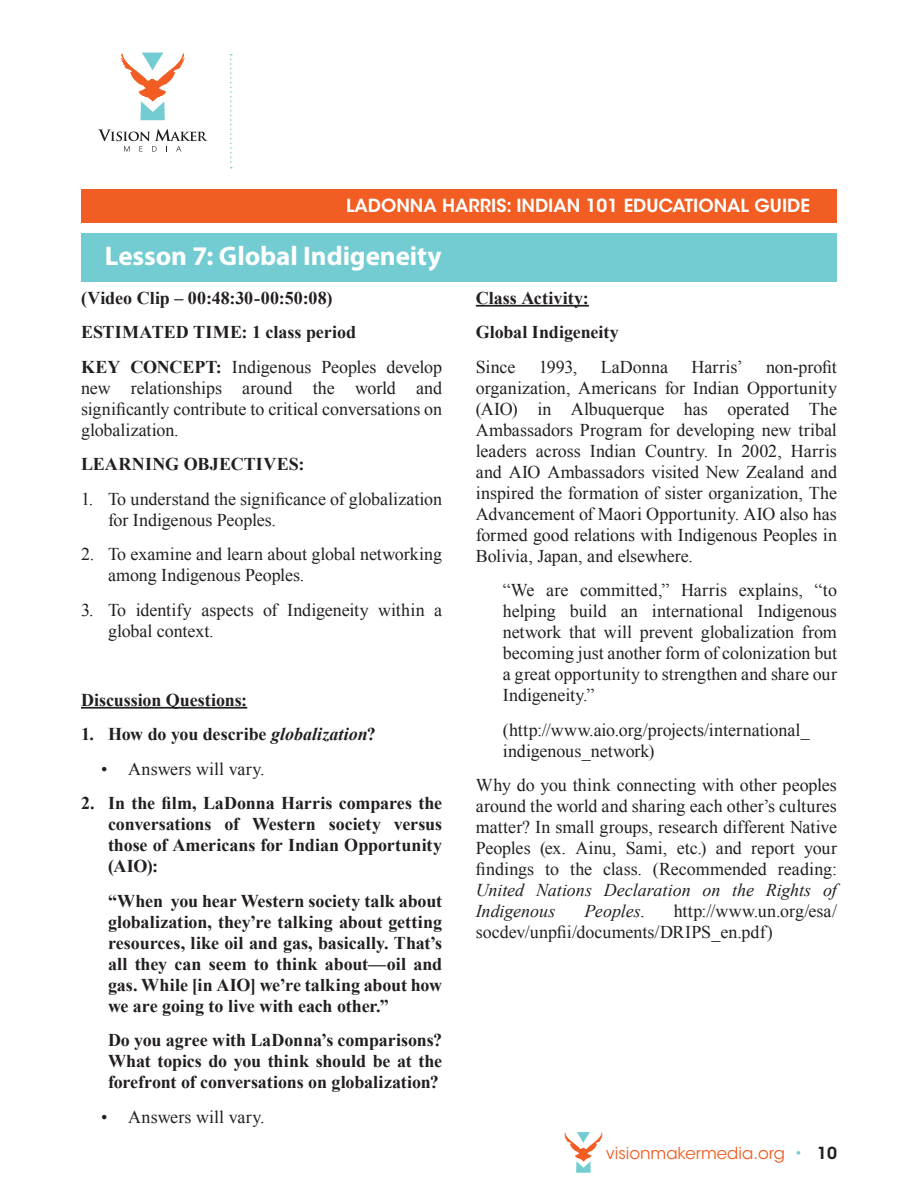
<style>
.page{position:relative;width:918px;height:1188px;background:#fff}
.page>*{position:absolute;margin:0;border:0;box-sizing:border-box;transform-origin:0 0}
.photo_captions{font:700 27px "Myriad Pro";letter-spacing:-.005em;color:#fff}
.photo_captions-2{font:18px/21px "Times New Roman";color:#231f20}
.photo_captions-3{font:700 18px/21px "Times New Roman";letter-spacing:-.005em;color:#231f20;text-align:justify}
.t1{font:600 18px "ITC Avant Garde Std";color:#fff}
.photo_captions-4{font:italic 18px "Times New Roman";letter-spacing:-.005em;color:#231f20}
.t2{font:16.5px "ITC Avant Garde Std";color:#f15d22}
.s1{font-weight:700}
.s2{font-style:italic}
.s3{font-style:normal}
.s4{color:#72ccd2}
.s5{font-weight:600;color:#231f20}
</style>
<div class="page">
<svg style="left:98px;top:129px;width:110px;height:23px"></svg>
<svg style="left:120px;top:52px;width:65px;height:68px"></svg>
<div style="left:81px;top:189px;width:756px;height:33px;background:#f15d22"></div>
<svg style="left:230px;top:54px;width:2px;height:114px"></svg>
<svg style="left:564px;top:1132px;width:39px;height:41px"></svg>
<div style="left:81px;top:233px;width:756px;height:49px;background:#72ccd2"></div>
<hr style="left:81px;top:707px;width:166px;height:2px;background:#231f20">
<hr style="left:476px;top:305px;width:113px;height:2px;background:#231f20">
<p class="t1" style="left:346px;top:194px;width:465px">LADONNA HARRIS: INDIAN 101 EDUCATIONAL GUIDE</p>
<p class="photo_captions" style="left:105px;top:238px;width:338px">Lesson 7: Global Indigeneity</p>
<p class="photo_captions-3" style="left:81px;top:287px;width:253px">(Video Clip – 00:48:30-00:50:08)</p>
<p class="photo_captions-3" style="left:81px;top:321px;width:277px">ESTIMATED TIME: 1 class period</p>
<p class="photo_captions-2" style="left:81px;top:356px;width:363px;text-align:justify"><span class="s1">KEY CONCEPT:</span> Indigenous Peoples develop new relationships around the world and significantly contribute to critical conversations on globalization.</p>
<p class="photo_captions-3" style="left:81px;top:453px;width:225px">LEARNING OBJECTIVES:</p>
<p class="photo_captions-2" style="left:108px;top:488px;width:336px;text-indent:-27px">1. To understand the significance of globalization for Indigenous Peoples.</p>
<p class="photo_captions-2" style="left:108px;top:543px;width:336px;text-indent:-27px">2. To examine and learn about global networking among Indigenous Peoples.</p>
<p class="photo_captions-2" style="left:108px;top:599px;width:336px;text-indent:-27px">3. To identify aspects of Indigeneity within a global context.</p>
<p class="photo_captions-3" style="left:81px;top:689px;width:168px">Discussion Questions:</p>
<p class="photo_captions-3" style="left:81px;top:723px;width:296px">1. How do you describe <span class="s2">globalization</span>?</p>
<p class="photo_captions-2" style="left:101px;top:758px;width:165px">• Answers will vary.</p>
<p class="photo_captions-3" style="left:108px;top:792px;width:336px;text-indent:-27px">2. In the film, LaDonna Harris compares the conversations of Western society versus those of Americans for Indian Opportunity (AIO):</p>
<p class="photo_captions-3" style="left:108px;top:890px;width:336px">“When you hear Western society talk about globalization, they’re talking about getting resources, like oil and gas, basically. That’s all they can seem to think about—oil and gas. While [in AIO] we’re talking about how we are going to live with each other.”</p>
<p class="photo_captions-3" style="left:108px;top:1029px;width:336px">Do you agree with LaDonna’s comparisons?<br>What topics do you think should be at the forefront of conversations on globalization?</p>
<p class="photo_captions-2" style="left:101px;top:1106px;width:165px">• Answers will vary.</p>
<p class="photo_captions-3" style="left:476px;top:287px;width:115px">Class Activity:</p>
<p class="photo_captions-3" style="left:476px;top:321px;width:145px">Global Indigeneity</p>
<p class="photo_captions-2" style="left:476px;top:356px;width:41px">Since</p>
<p class="photo_captions-2" style="left:539px;top:356px;width:40px">1993,</p>
<p class="photo_captions-2" style="left:601px;top:356px;width:69px">LaDonna</p>
<p class="photo_captions-2" style="left:691px;top:356px;width:53px">Harris’</p>
<p class="photo_captions-2" style="left:476px;top:356px;width:363px;text-align:justify;text-indent:290px">non-profit organization, Americans for Indian Opportunity (AIO) in Albuquerque has operated The Ambassadors Program for developing new tribal leaders across Indian Country. In 2002, Harris and AIO Ambassadors visited New Zealand and inspired the formation of sister organization, The Advancement of Maori Opportunity. AIO also has formed good relations with Indigenous Peoples in Bolivia, Japan, and elsewhere.</p>
<p class="photo_captions-2" style="left:503px;top:579px;width:336px;text-align:justify">“We are committed,” Harris explains, “to helping build an international Indigenous network that will prevent globalization from becoming just another form of colonization but a great opportunity to strengthen and share our Indigeneity.”</p>
<p class="photo_captions-2" style="left:503px;top:719px;width:308px">(http://www.aio.org/projects/international_ indigenous_network)</p>
<p class="photo_captions-2" style="left:476px;top:774px;width:363px;text-align:justify">Why do you think connecting with other peoples around the world and sharing each other’s cultures matter? In small groups, research different Native Peoples (ex. Ainu, Sami, etc.) and report your findings to the class. (Recommended reading:<br><span class="s2">United Nations Declaration on the Rights of Indigenous</span></p>
<p class="photo_captions-2" style="left:476px;top:900px;width:363px;text-indent:198px">http://www.un.org/esa/ socdev/unpfii/documents/DRIPS_en.pdf)</p>
<p class="photo_captions-4" style="left:585px;top:899px;width:62px">Peoples<span class="s3">.</span></p>
<p class="t2" style="left:606px;top:1143px;width:232px">visionmakermedia.org <span class="s4">•</span> <span class="s5">10</span></p>
</div>
